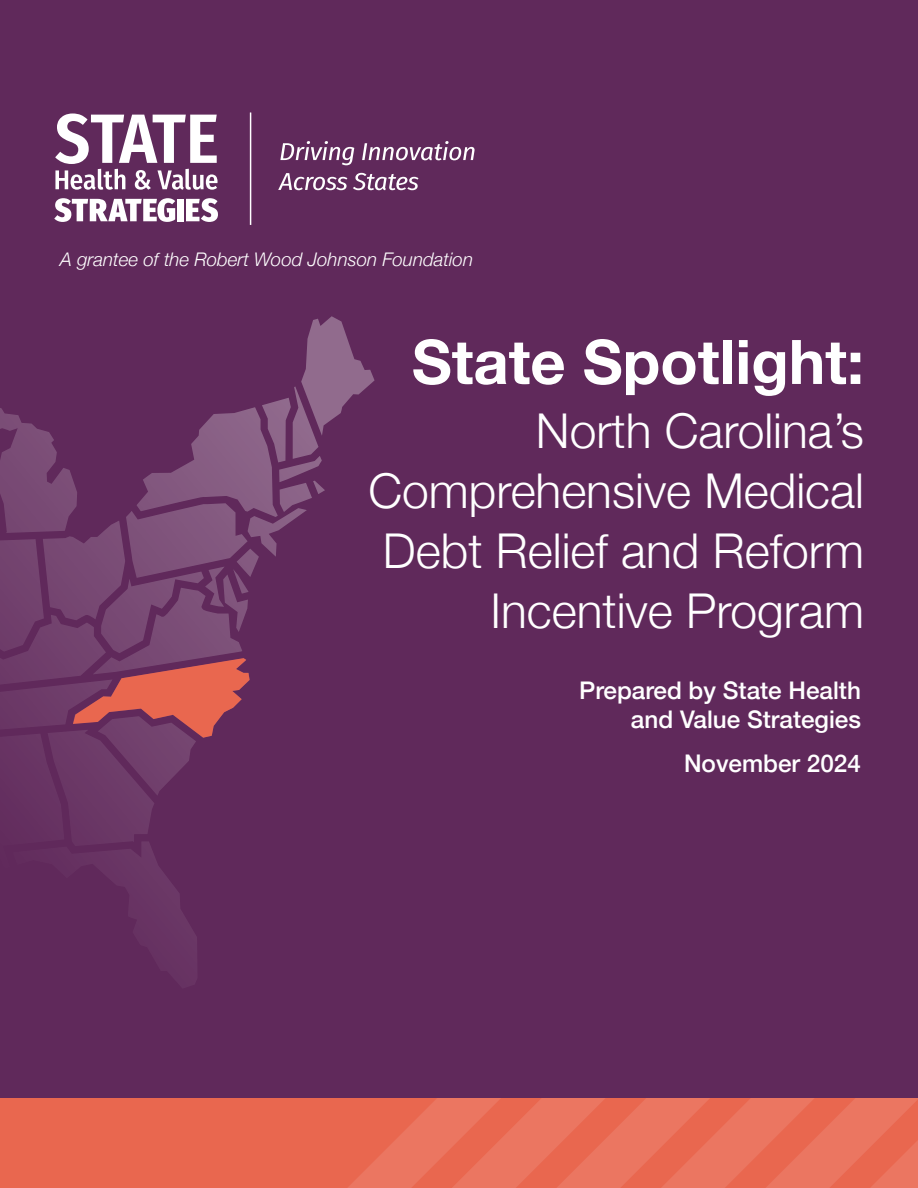
<style>
.page{position:relative;width:918px;height:1188px;background:#fff}
.page>*{position:absolute;margin:0;border:0;box-sizing:border-box;transform-origin:0 0}
.t1{font:700 61.5px "Helvetica Neue";color:#fff}
.t2{font:300 48px/60px "Helvetica Neue";color:#fff;text-align:right}
.t3{font:500 24.3px/29.1px "Helvetica Neue";color:#fff;text-align:right}
.t4{font:italic 300 18.75px "Helvetica Neue";color:#fff}
</style>
<div class="page">
<div style="left:0;top:0;width:918px;height:1181px;background:#60295b"></div>
<hr style="left:250px;top:113px;width:1px;height:112px;background:#fff">
<svg style="left:280px;top:141px;width:74px;height:24px"></svg>
<svg style="left:362px;top:141px;width:113px;height:19px"></svg>
<svg style="left:278px;top:173px;width:69px;height:17px"></svg>
<svg style="left:353px;top:173px;width:66px;height:17px"></svg>
<svg style="left:55px;top:113px;width:163px;height:77px"></svg>
<svg style="left:54px;top:198px;width:121px;height:24px"></svg>
<div style="left:177px;top:199px;width:7px;height:22px;background:#fff"></div>
<svg style="left:186px;top:198px;width:32px;height:24px"></svg>
<div style="left:0;top:1098px;width:918px;height:90px;background:#e9674f"></div>
<svg style="left:348px;top:1098px;width:570px;height:90px"></svg>
<svg style="left:0;top:316px;width:375px;height:657px"></svg>
<svg style="left:73px;top:658px;width:177px;height:80px"></svg>
<p class="t4" style="left:60px;top:244px;width:414px">A grantee of the Robert Wood Johnson Foundation</p>
<p class="t1" style="left:412px;top:314px;width:454px">State Spotlight:</p>
<p class="t2" style="left:368px;top:398px;width:497px">North Carolina’s<br>Comprehensive Medical<br>Debt Relief and Reform<br>Incentive Program</p>
<p class="t3" style="left:579px;top:674px;width:283px">Prepared by State Health and Value Strategies</p>
<p class="t3" style="left:684px;top:747px;width:178px">November 2024</p>
</div>
